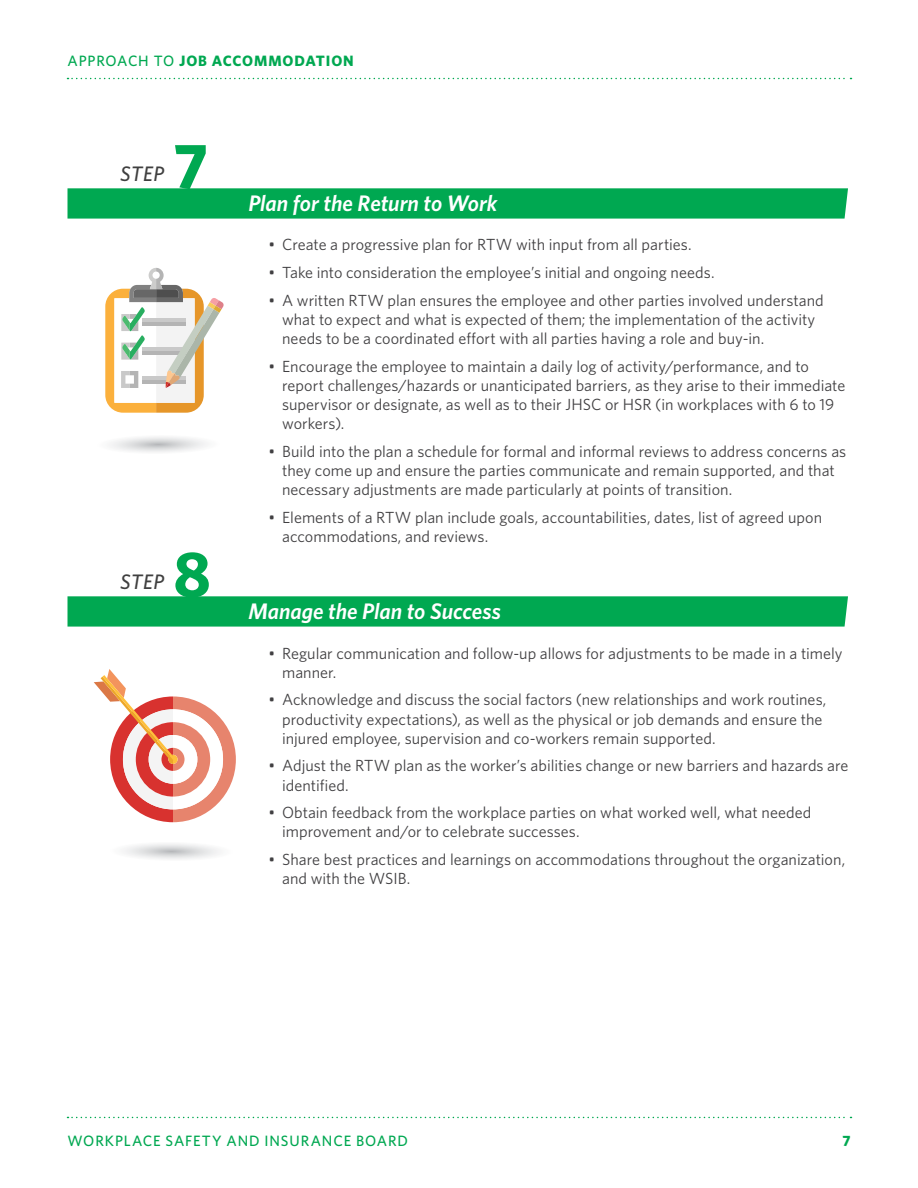
<style>
.page{position:relative;width:918px;height:1188px;background:#fff}
.page>*{position:absolute;margin:0;border:0;box-sizing:border-box;transform-origin:0 0}
.NUMBER{font:700 64.5px "Whitney";color:#00a851}
.Step_Heads{font:italic 600 22.5px "Whitney";letter-spacing:-.005em;color:#fff}
.STEP{font:italic 500 21px "Whitney";letter-spacing:.025em;color:#404040}
.t1{font:16.2px/19.2px "Whitney";color:#414042}
.t2{font:500 15px "Whitney";letter-spacing:.06em;color:#00a851}
.t3{font:700 15px "Whitney";letter-spacing:.055em;color:#00a851}
.s1{font-weight:500}
</style>
<div class="page">
<svg style="left:68px;top:1117px;width:783px;height:1px"></svg>
<svg style="left:68px;top:78px;width:783px;height:1px"></svg>
<div style="left:68px;top:188px;width:780px;height:31px;background:#00a851"></div>
<div style="left:68px;top:596px;width:780px;height:31px;background:#00a851"></div>
<svg style="left:94px;top:669px;width:142px;height:153px"></svg>
<svg style="left:124px;top:844px;width:95px;height:15px"></svg>
<svg style="left:105px;top:268px;width:119px;height:145px"></svg>
<svg style="left:111px;top:437px;width:95px;height:15px"></svg>
<p class="t3" style="left:68px;top:51px;width:288px"><span class="s1">APPROACH TO</span> JOB ACCOMMODATION</p>
<h3 class="STEP" style="left:120px;top:159px;width:46px">STEP</h3>
<h3 class="NUMBER" style="left:173px;top:123px;width:36px">7</h3>
<h3 class="STEP" style="left:120px;top:567px;width:46px">STEP</h3>
<h3 class="NUMBER" style="left:173px;top:531px;width:39px">8</h3>
<h2 class="Step_Heads" style="left:248px;top:188px;width:251px">Plan for the Return to Work</h2>
<p class="t1" style="left:269px;top:235px;width:425px">• Create a progressive plan for RTW with input from all parties.</p>
<p class="t1" style="left:269px;top:262px;width:447px">• Take into consideration the employee’s initial and ongoing needs.</p>
<p class="t1" style="left:282px;top:290px;width:543px;text-indent:-14px">• A written RTW plan ensures the employee and other parties involved understand what to expect and what is expected of them; the implementation of the activity needs to be a coordinated effort with all parties having a role and buy-in.</p>
<p class="t1" style="left:282px;top:356px;width:565px;text-indent:-14px">• Encourage the employee to maintain a daily log of activity/performance, and to report challenges/hazards or unanticipated barriers, as they arise to their immediate supervisor or designate, as well as to their JHSC or HSR (in workplaces with 6 to 19 workers).</p>
<p class="t1" style="left:282px;top:441px;width:566px;text-indent:-14px">• Build into the plan a schedule for formal and informal reviews to address concerns as they come up and ensure the parties communicate and remain supported, and that necessary adjustments are made particularly at points of transition.</p>
<p class="t1" style="left:282px;top:507px;width:542px;text-indent:-14px">• Elements of a RTW plan include goals, accountabilities, dates, list of agreed upon accommodations, and reviews.</p>
<h2 class="Step_Heads" style="left:248px;top:596px;width:254px">Manage the Plan to Success</h2>
<p class="t1" style="left:282px;top:643px;width:562px;text-indent:-14px">• Regular communication and follow-up allows for adjustments to be made in a timely manner.</p>
<p class="t1" style="left:282px;top:690px;width:546px;text-indent:-14px">• Acknowledge and discuss the social factors (new relationships and work routines, productivity expectations), as well as the physical or job demands and ensure the injured employee, supervision and co-workers remain supported.</p>
<p class="t1" style="left:282px;top:756px;width:568px;text-indent:-14px">• Adjust the RTW plan as the worker’s abilities change or new barriers and hazards are identified.</p>
<p class="t1" style="left:282px;top:803px;width:531px;text-indent:-14px">• Obtain feedback from the workplace parties on what worked well, what needed improvement and/or to celebrate successes.</p>
<p class="t1" style="left:282px;top:850px;width:565px;text-indent:-14px">• Share best practices and learnings on accommodations throughout the organization, and with the WSIB.</p>
<p class="t2" style="left:68px;top:1131px;width:342px">WORKPLACE SAFETY AND INSURANCE BOARD</p>
<p class="t3" style="left:842px;top:1131px;width:10px">7</p>
</div>
